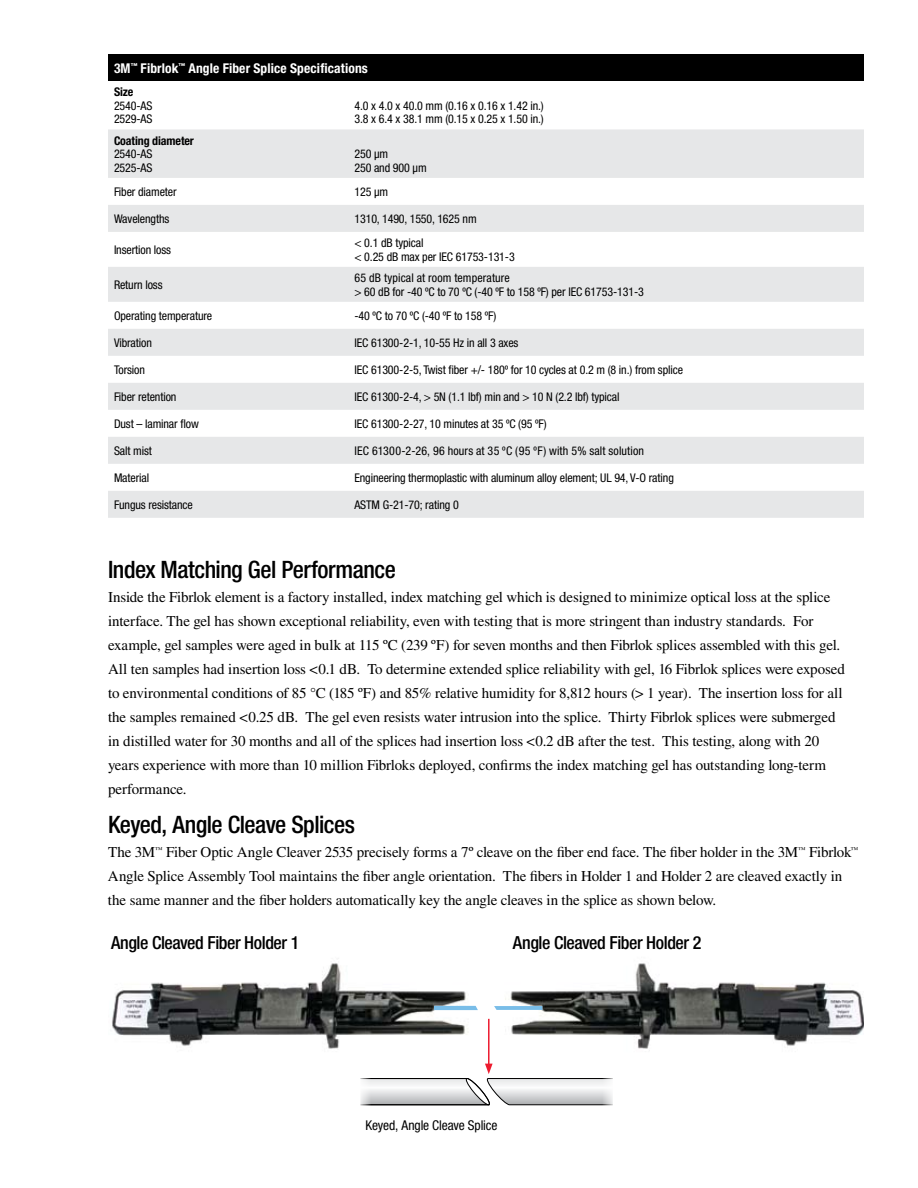
<style>
.page{position:relative;width:918px;height:1188px;background:#fff}
.page>*{position:absolute;margin:0;border:0;box-sizing:border-box;transform-origin:0 0}
.t1{font:500 condensed 24px "Helvetica Neue";letter-spacing:-.02em;color:#000}
.t2{font:500 condensed 18px "Helvetica Neue";letter-spacing:-.025em;color:#000}
.t3{font:15px/24px "Times";letter-spacing:-.01em;color:#000}
.t4{font:700 condensed 13.5px "Helvetica Neue";letter-spacing:.01em;color:#fff}
.t5{font:condensed 13.5px "Helvetica Neue";letter-spacing:-.01em;color:#000}
.t6{font:condensed 12px/13.5px "Helvetica Neue";letter-spacing:-.01em;color:#000}
.t7{font:condensed 12px "Helvetica Neue";letter-spacing:.015em;color:#000}
.t8{font:700 condensed 12px "Helvetica Neue";letter-spacing:-.01em;color:#000}
</style>
<div class="page">
<img style="left:112px;top:963px;width:360px;height:86px">
<img style="left:505px;top:963px;width:359px;height:86px">
<svg style="left:494px;top:1006px;width:48px;height:4px"></svg>
<svg style="left:434px;top:1006px;width:44px;height:4px"></svg>
<hr style="left:488px;top:1019px;width:2px;height:47px;background:#ed1b2f">
<svg style="left:360px;top:1064px;width:253px;height:41px"></svg>
<div style="left:108px;top:54px;width:756px;height:27px;background:#000"></div>
<svg style="left:108px;top:129px;width:756px;height:389px;fill:#e6e7e8"></svg>
<p class="t4" style="left:114px;top:60px;width:255px">3M<sup>™</sup> Fibrlok<sup>™</sup> Angle Fiber Splice Specifications</p>
<p class="t8" style="left:114px;top:85px;width:21px">Size</p>
<p class="t6" style="left:114px;top:99px;width:40px">2540-AS<br>2529-AS</p>
<p class="t6" style="left:354px;top:99px;width:191px">4.0 x 4.0 x 40.0 mm (0.16 x 0.16 x 1.42 in.)<br>3.8 x 6.4 x 38.1 mm (0.15 x 0.25 x 1.50 in.)</p>
<p class="t8" style="left:114px;top:133px;width:81px">Coating diameter</p>
<p class="t6" style="left:114px;top:147px;width:40px">2540-AS<br>2525-AS</p>
<p class="t6" style="left:354px;top:147px;width:74px">250 µm<br>250 and 900 µm</p>
<p class="t6" style="left:114px;top:185px;width:64px">Fiber diameter</p>
<p class="t6" style="left:354px;top:185px;width:35px">125 µm</p>
<p class="t6" style="left:114px;top:212px;width:57px">Wavelengths</p>
<p class="t6" style="left:354px;top:212px;width:124px">1310, 1490, 1550, 1625 nm</p>
<p class="t6" style="left:114px;top:243px;width:59px">Insertion loss</p>
<p class="t6" style="left:354px;top:236px;width:162px">&lt; 0.1 dB typical<br>&lt; 0.25 dB max per IEC 61753-131-3</p>
<p class="t6" style="left:114px;top:278px;width:50px">Return loss</p>
<p class="t6" style="left:354px;top:271px;width:291px">65 dB typical at room temperature<br>&gt; 60 dB for -40 ºC to 70 ºC (-40 ºF to 158 ºF) per IEC 61753-131-3</p>
<p class="t6" style="left:114px;top:309px;width:100px">Operating temperature</p>
<p class="t6" style="left:354px;top:309px;width:143px">-40 ºC to 70 ºC (-40 ºF to 158 ºF)</p>
<p class="t6" style="left:114px;top:336px;width:40px">Vibration</p>
<p class="t6" style="left:354px;top:336px;width:166px">IEC 61300-2-1, 10-55 Hz in all 3 axes</p>
<p class="t6" style="left:114px;top:363px;width:33px">Torsion</p>
<p class="t6" style="left:354px;top:363px;width:330px">IEC 61300-2-5, Twist fiber +/- 180º for 10 cycles at 0.2 m (8 in.) from splice</p>
<p class="t6" style="left:114px;top:390px;width:64px">Fiber retention</p>
<p class="t6" style="left:354px;top:390px;width:267px">IEC 61300-2-4, &gt; 5N (1.1 lbf) min and &gt; 10 N (2.2 lbf) typical</p>
<p class="t6" style="left:114px;top:417px;width:86px">Dust – laminar flow</p>
<p class="t6" style="left:354px;top:417px;width:194px">IEC 61300-2-27, 10 minutes at 35 ºC (95 ºF)</p>
<p class="t6" style="left:114px;top:444px;width:39px">Salt mist</p>
<p class="t7" style="left:354px;top:444px;width:291px">IEC 61300-2-26, 96 hours at 35 ºC (95 ºF) with 5% salt solution</p>
<p class="t6" style="left:114px;top:471px;width:37px">Material</p>
<p class="t6" style="left:354px;top:471px;width:321px">Engineering thermoplastic with aluminum alloy element; UL 94, V-O rating</p>
<p class="t6" style="left:114px;top:498px;width:80px">Fungus resistance</p>
<p class="t6" style="left:354px;top:498px;width:106px">ASTM G-21-70; rating 0</p>
<h1 class="t1" style="left:108px;top:555px;width:289px">Index Matching Gel Performance</h1>
<p class="t3" style="left:108px;top:585px;width:738px">Inside the Fibrlok element is a factory installed, index matching gel which is designed to minimize optical loss at the splice interface. The gel has shown exceptional reliability, even with testing that is more stringent than industry standards. For example, gel samples were aged in bulk at 115 ºC (239 ºF) for seven months and then Fibrlok splices assembled with this gel.<br>All ten samples had insertion loss &lt;0.1 dB. To determine extended splice reliability with gel, 16 Fibrlok splices were exposed to environmental conditions of 85 °C (185 ºF) and 85% relative humidity for 8,812 hours (&gt; 1 year). The insertion loss for all the samples remained &lt;0.25 dB. The gel even resists water intrusion into the splice. Thirty Fibrlok splices were submerged in distilled water for 30 months and all of the splices had insertion loss &lt;0.2 dB after the test. This testing, along with 20 years experience with more than 10 million Fibrloks deployed, confirms the index matching gel has outstanding long-term performance.</p>
<h1 class="t1" style="left:108px;top:810px;width:248px">Keyed, Angle Cleave Splices</h1>
<p class="t3" style="left:108px;top:840px;width:752px">The 3M<sup>™</sup> Fiber Optic Angle Cleaver 2535 precisely forms a 7º cleave on the fiber end face. The fiber holder in the 3M<sup>™</sup> Fibrlok<sup>™<br></sup>Angle Splice Assembly Tool maintains the fiber angle orientation. The fibers in Holder 1 and Holder 2 are cleaved exactly in the same manner and the fiber holders automatically key the angle cleaves in the splice as shown below.</p>
<p class="t2" style="left:111px;top:932px;width:190px">Angle Cleaved Fiber Holder 1</p>
<p class="t2" style="left:513px;top:932px;width:190px">Angle Cleaved Fiber Holder 2</p>
<p class="t5" style="left:365px;top:1117px;width:134px">Keyed, Angle Cleave Splice</p>
</div>
